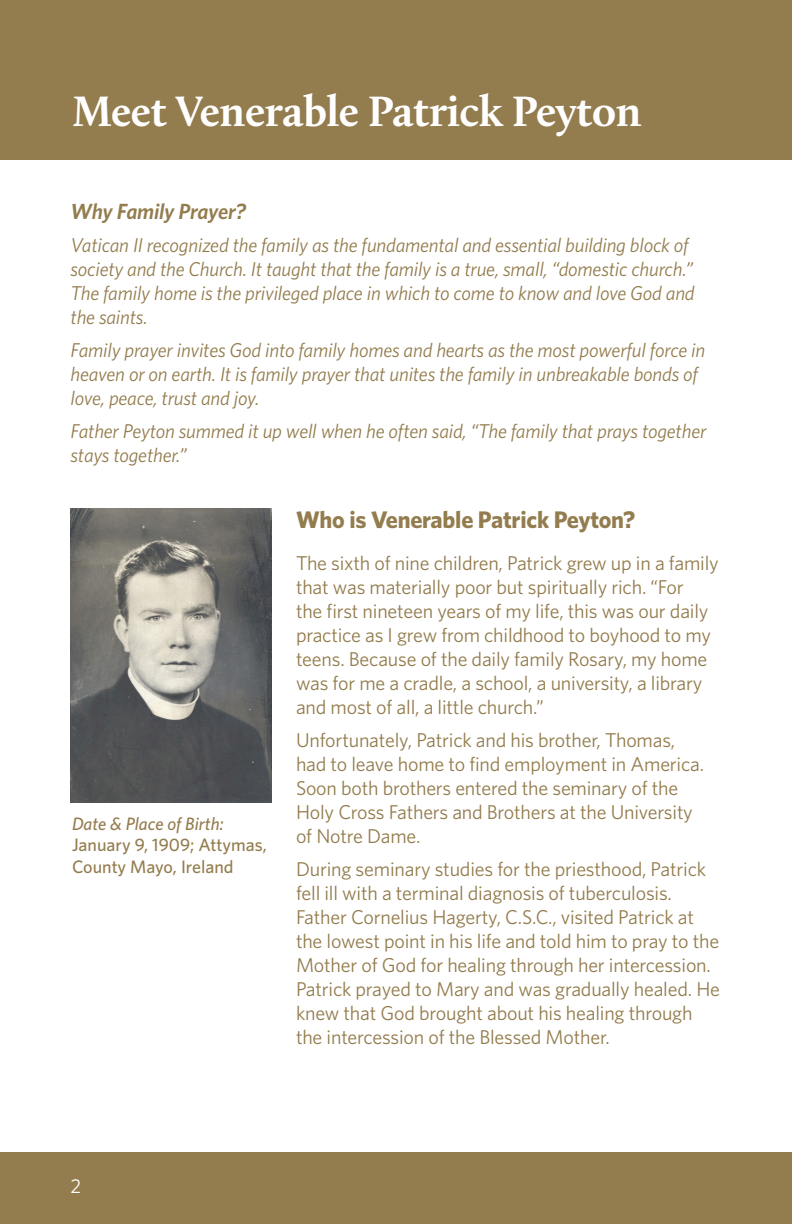
<style>
.page{position:relative;width:792px;height:1224px;background:#fff}
.page>*{position:absolute;margin:0;border:0;box-sizing:border-box;transform-origin:0 0}
.t1{font:700 44px "Calluna";letter-spacing:-.01em;color:#fff}
.t2{font:700 24px "Whitney";letter-spacing:-.01em;color:#937c4d}
.t3{font:italic 600 22px "Whitney";letter-spacing:-.01em;color:#937c4d}
.Body{font:20px/24px "Whitney";letter-spacing:-.01em;color:#937c4d}
.t4{font:italic 20px/24px "Whitney";letter-spacing:-.01em;color:#937c4d}
.t5{font:20px "Whitney";color:#fff}
.t6{font:500 18px/21.6px "Whitney";color:#937c4d}
.s1{font-style:italic}
</style>
<div class="page">
<div style="left:0;top:1152px;width:792px;height:72px;background:#937c4d"></div>
<div style="left:0;top:0;width:792px;height:160px;background:#937c4d"></div>
<img style="left:71px;top:509px;width:201px;height:293px">
<p class="t1" style="left:72px;top:83px;width:571px">Meet Venerable Patrick Peyton</p>
<p class="t3" style="left:71px;top:197px;width:177px">Why Family Prayer?</p>
<p class="t4" style="left:71px;top:233px;width:626px">Vatican II recognized the family as the fundamental and essential building block of society and the Church. It taught that the family is a true, small, “domestic church.” The family home is the privileged place in which to come to know and love God and the saints.</p>
<p class="t4" style="left:71px;top:338px;width:636px">Family prayer invites God into family homes and hearts as the most powerful force in heaven or on earth. It is family prayer that unites the family in unbreakable bonds of love, peace, trust and joy.</p>
<p class="t4" style="left:71px;top:419px;width:637px">Father Peyton summed it up well when he often said, “The family that prays together stays together.”</p>
<p class="t6" style="left:72px;top:813px;width:196px"><span class="s1">Date &amp; Place of Birth:<br></span>January 9, 1909; Attymas,<br>County Mayo, Ireland</p>
<p class="t2" style="left:296px;top:503px;width:341px">Who is Venerable Patrick Peyton?</p>
<p class="Body" style="left:296px;top:550px;width:424px">The sixth of nine children, Patrick grew up in a family that was materially poor but spiritually rich. “For<br>the first nineteen years of my life, this was our daily practice as I grew from childhood to boyhood to my teens. Because of the daily family Rosary, my home was for me a cradle, a school, a university, a library and most of all, a little church.”</p>
<p class="Body" style="left:296px;top:727px;width:410px">Unfortunately, Patrick and his brother, Thomas, had to leave home to find employment in America.<br>Soon both brothers entered the seminary of the Holy Cross Fathers and Brothers at the University of Notre Dame.</p>
<p class="Body" style="left:296px;top:856px;width:426px">During seminary studies for the priesthood, Patrick fell ill with a terminal diagnosis of tuberculosis.<br>Father Cornelius Hagerty, C.S.C., visited Patrick at the lowest point in his life and told him to pray to the Mother of God for healing through her intercession.<br>Patrick prayed to Mary and was gradually healed. He knew that God brought about his healing through the intercession of the Blessed Mother.</p>
<p class="t5" style="left:71px;top:1172px;width:12px">2</p>
</div>
